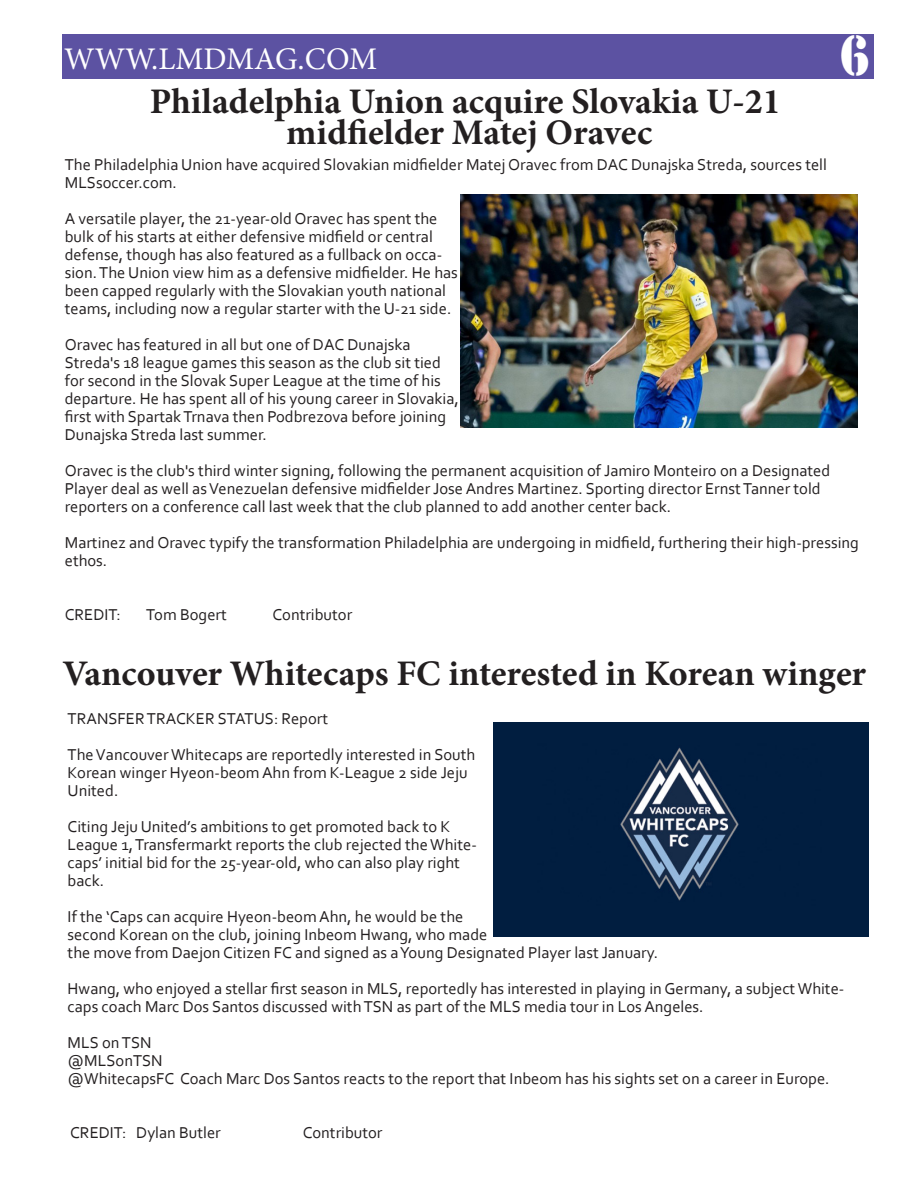
<style>
.page{position:relative;width:918px;height:1188px;background:#fff}
.page>*{position:absolute;margin:0;border:0;box-sizing:border-box;transform-origin:0 0}
.t1{font:52.35px "Stencil Std";color:#fff;scale:.88 1}
.t2{font:700 36px/31.5px "Minion Pro";color:#231f20;text-align:center}
.t3{font:31.5px "Minion Pro";color:#fff}
.t4{font:16.5px/18px "Corbel";color:#231f20}
</style>
<div class="page">
<div style="left:62px;top:34px;width:812px;height:45px;background:#5c52a2"></div>
<img style="left:460px;top:194px;width:398px;height:234px">
<img style="left:494px;top:723px;width:375px;height:213px">
<h3 class="t3" style="left:64px;top:38px;width:315px">WWW.LMDMAG.COM</h3>
<h2 class="t2" style="left:150px;top:85px;width:633px">Philadelphia Union acquire Slovakia U-21 midfielder Matej Oravec</h2>
<h1 class="t1" style="left:840px;top:22px;width:34px">6</h1>
<p class="t4" style="left:65px;top:155px;width:764px">The Philadelphia Union have acquired Slovakian midfielder Matej Oravec from DAC Dunajska Streda, sources tell<br>MLSsoccer.com.</p>
<p class="t4" style="left:65px;top:209px;width:395px">A versatile player, the 21-year-old Oravec has spent the bulk of his starts at either defensive midfield or central defense, though has also featured as a fullback on occa&shy;sion. The Union view him as a defensive midfielder. He has been capped regularly with the Slovakian youth national teams, including now a regular starter with the U-21 side.</p>
<p class="t4" style="left:65px;top:335px;width:396px">Oravec has featured in all but one of DAC Dunajska Streda's 18 league games this season as the club sit tied for second in the Slovak Super League at the time of his departure. He has spent all of his young career in Slovakia, first with Spartak Trnava then Podbrezova before joining Dunajska Streda last summer.</p>
<p class="t4" style="left:65px;top:461px;width:767px">Oravec is the club's third winter signing, following the permanent acquisition of Jamiro Monteiro on a Designated<br>Player deal as well as Venezuelan defensive midfielder Jose Andres Martinez. Sporting director Ernst Tanner told reporters on a conference call last week that the club planned to add another center back.</p>
<p class="t4" style="left:65px;top:533px;width:796px">Martinez and Oravec typify the transformation Philadelphia are undergoing in midfield, furthering their high-pressing ethos.</p>
<p class="t4" style="left:65px;top:605px;width:58px">CREDIT:</p>
<p class="t4" style="left:146px;top:605px;width:82px">Tom Bogert</p>
<p class="t4" style="left:272px;top:605px;width:81px">Contributor</p>
<h2 class="t2" style="left:62px;top:657px;width:805px">Vancouver Whitecaps FC interested in Korean winger</h2>
<p class="t4" style="left:68px;top:700px;width:409px;line-height:36px">TRANSFER TRACKER STATUS: Report<br>The Vancouver Whitecaps are reportedly interested in South</p>
<p class="t4" style="left:68px;top:763px;width:401px">Korean winger Hyeon-beom Ahn from K-League 2 side Jeju<br>United.</p>
<p class="t4" style="left:68px;top:817px;width:411px">Citing Jeju United’s ambitions to get promoted back to K League 1, Transfermarkt reports the club rejected the White&shy;caps’ initial bid for the 25-year-old, who can also play right back.</p>
<p class="t4" style="left:68px;top:907px;width:592px">If the ‘Caps can acquire Hyeon-beom Ahn, he would be the<br>second Korean on the club, joining Inbeom Hwang, who made<br>the move from Daejon Citizen FC and signed as a Young Designated Player last January.</p>
<p class="t4" style="left:68px;top:979px;width:778px">Hwang, who enjoyed a stellar first season in MLS, reportedly has interested in playing in Germany, a subject White&shy;caps coach Marc Dos Santos discussed with TSN as part of the MLS media tour in Los Angeles.</p>
<p class="t4" style="left:68px;top:1033px;width:764px">MLS on TSN<br>@MLSonTSN<br>@WhitecapsFC Coach Marc Dos Santos reacts to the report that Inbeom has his sights set on a career in Europe.</p>
<p class="t4" style="left:70px;top:1123px;width:152px">CREDIT: Dylan Butler</p>
<p class="t4" style="left:303px;top:1123px;width:81px">Contributor</p>
</div>
